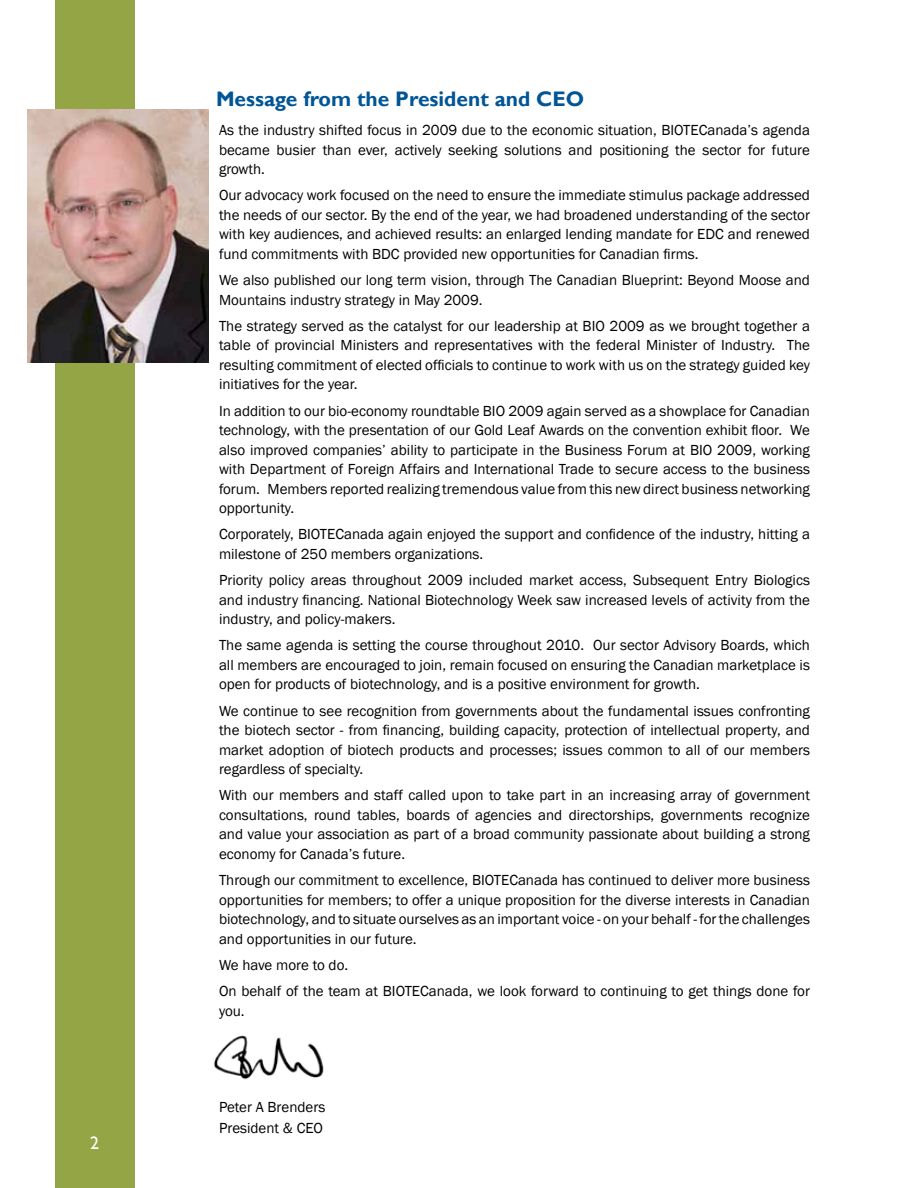
<style>
.page{position:relative;width:918px;height:1188px;background:#fff}
.page>*{position:absolute;margin:0;border:0;box-sizing:border-box;transform-origin:0 0}
.t1{font:700 21px "Gill Sans";color:#005596}
.t2{font:18px "Gill Sans";color:#fff}
.t3{font:15px/19.5px "Franklin Gothic";color:#000;text-align:justify}
</style>
<div class="page">
<div style="left:55px;top:0;width:79px;height:1188px;background:#94a545"></div>
<img style="left:28px;top:109px;width:181px;height:253px">
<img style="left:213px;top:1035px;width:111px;height:45px">
<p class="t2" style="left:90px;top:1133px;width:10px">2</p>
<h1 class="t1" style="left:216px;top:86px;width:368px">Message from the President and CEO</h1>
<p class="t3" style="left:219px;top:121px;width:593px">As the industry shifted focus in 2009 due to the economic situation, BIOTECanada’s agenda became busier than ever, actively seeking solutions and positioning the sector for future growth.</p>
<p class="t3" style="left:219px;top:186px;width:593px">Our advocacy work focused on the need to ensure the immediate stimulus package addressed the needs of our sector. By the end of the year, we had broadened understanding of the sector with key audiences, and achieved results: an enlarged lending mandate for EDC and renewed fund commitments with BDC provided new opportunities for Canadian firms.</p>
<p class="t3" style="left:219px;top:271px;width:592px">We also published our long term vision, through The Canadian Blueprint: Beyond Moose and<br>Mountains industry strategy in May 2009.</p>
<p class="t3" style="left:219px;top:316px;width:592px">The strategy served as the catalyst for our leadership at BIO 2009 as we brought together a table of provincial Ministers and representatives with the federal Minister of Industry. The resulting commitment of elected officials to continue to work with us on the strategy guided key initiatives for the year.</p>
<p class="t3" style="left:219px;top:401px;width:593px">In addition to our bio-economy roundtable BIO 2009 again served as a showplace for Canadian technology, with the presentation of our Gold Leaf Awards on the convention exhibit floor. We also improved companies’ ability to participate in the Business Forum at BIO 2009, working with Department of Foreign Affairs and International Trade to secure access to the business forum. Members reported realizing tremendous value from this new direct business networking opportunity.</p>
<p class="t3" style="left:219px;top:525px;width:592px">Corporately, BIOTECanada again enjoyed the support and confidence of the industry, hitting a milestone of 250 members organizations.</p>
<p class="t3" style="left:219px;top:571px;width:592px">Priority policy areas throughout 2009 included market access, Subsequent Entry Biologics and industry financing. National Biotechnology Week saw increased levels of activity from the industry, and policy-makers.</p>
<p class="t3" style="left:219px;top:636px;width:592px">The same agenda is setting the course throughout 2010. Our sector Advisory Boards, which all members are encouraged to join, remain focused on ensuring the Canadian marketplace is open for products of biotechnology, and is a positive environment for growth.</p>
<p class="t3" style="left:219px;top:701px;width:593px">We continue to see recognition from governments about the fundamental issues confronting the biotech sector - from financing, building capacity, protection of intellectual property, and market adoption of biotech products and processes; issues common to all of our members regardless of specialty.</p>
<p class="t3" style="left:219px;top:786px;width:593px">With our members and staff called upon to take part in an increasing array of government consultations, round tables, boards of agencies and directorships, governments recognize and value your association as part of a broad community passionate about building a strong economy for Canada’s future.</p>
<p class="t3" style="left:219px;top:871px;width:593px">Through our commitment to excellence, BIOTECanada has continued to deliver more business opportunities for members; to offer a unique proposition for the diverse interests in Canadian biotechnology, and to situate ourselves as an important voice - on your behalf - for the challenges and opportunities in our future.</p>
<p class="t3" style="left:219px;top:952px;width:592px;line-height:26.2px">We have more to do.<br>On behalf of the team at BIOTECanada, we look forward to continuing to get things done for</p>
<p class="t3" style="left:219px;top:1001px;width:27px">you.</p>
<p class="t3" style="left:219px;top:1096px;width:108px;line-height:21px">Peter A Brenders<br>President &amp; CEO</p>
</div>
